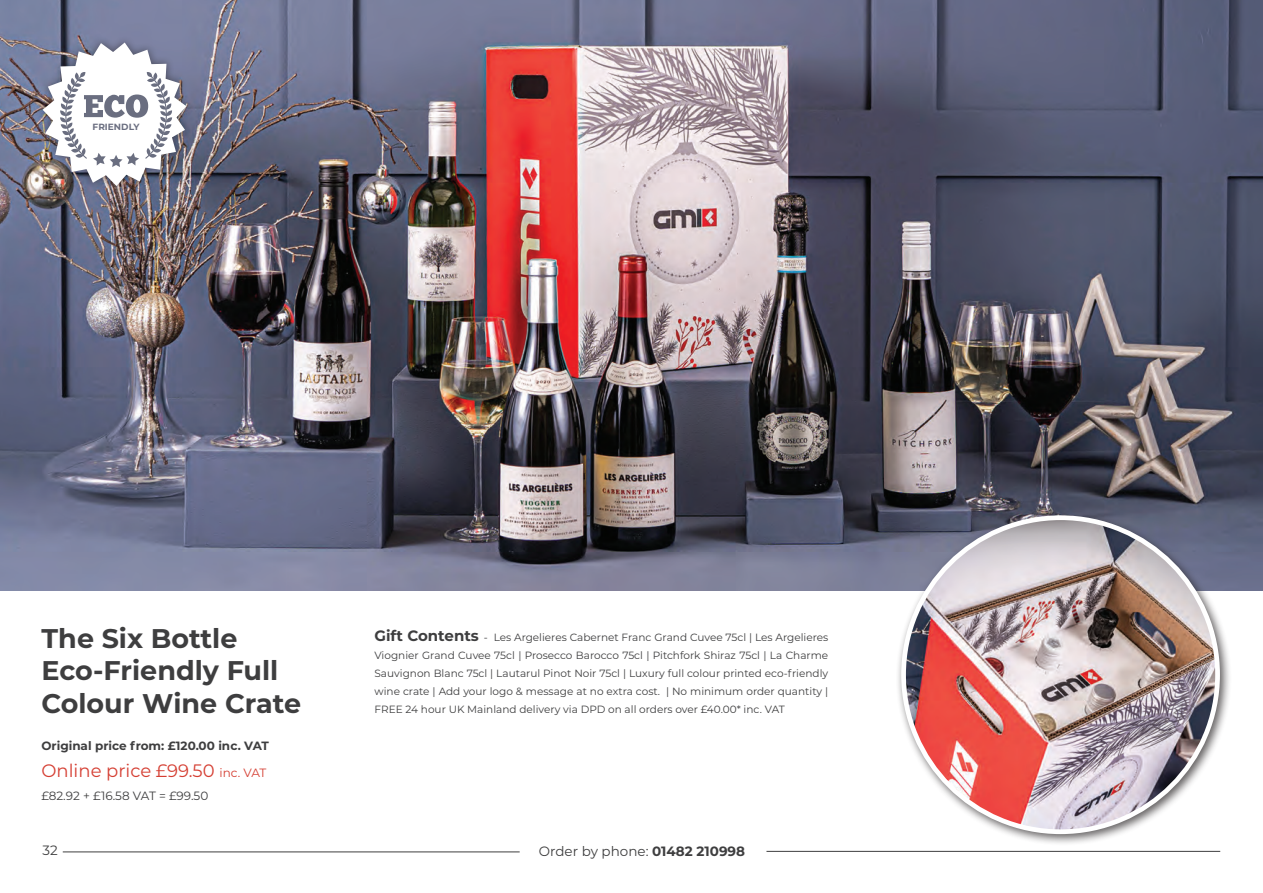
<style>
.page{position:relative;width:1263px;height:893px;background:#fff}
.page>*{position:absolute;margin:0;border:0;box-sizing:border-box;transform-origin:0 0}
.t1{font:700 27px "Montserrat";color:#3e3e3f}
.t2{font:18px "Montserrat";color:#d53f33}
.t3{font:13.5px "Montserrat";color:#3e3e3f}
.t4{font:700 12px "Montserrat";color:#3e3e3f}
.t5{font:12px "Montserrat";color:#3e3e3f}
.t6{font:10.5px/18px "Montserrat";color:#3e3e3f;text-align:justify}
.t7{font:700 9px "Montserrat";color:#6a6e80}
.s1{font-size:12px}
.s2{font-weight:700;font-size:15px}
.s3{font-weight:700}
</style>
<div class="page">
<img style="left:0;top:0;width:1263px;height:590px">
<div style="left:895px;top:510px;width:336px;height:336px;background:#231f20;opacity:.7"></div>
<img style="left:903px;top:518px;width:314px;height:314px;border-radius:157px">
<hr style="left:63px;top:852px;width:457px;height:1px;background:#3e3e3f">
<hr style="left:766px;top:851px;width:454px;height:1px;background:#3e3e3f">
<div style="left:35px;top:35px;width:159px;height:158px;background:#231f20;opacity:.5"></div>
<svg style="left:43px;top:43px;width:143px;height:143px"></svg>
<p class="t7" style="left:93px;top:121px;width:48px">FRIENDLY</p>
<p class="t1" style="left:41px;top:619px;width:197px">The Six Bottle</p>
<p class="t1" style="left:41px;top:651px;width:238px">Eco-Friendly Full</p>
<p class="t1" style="left:41px;top:684px;width:261px">Colour Wine Crate</p>
<p class="t4" style="left:41px;top:737px;width:229px">Original price from: £120.00 inc. VAT</p>
<p class="t2" style="left:41px;top:759px;width:227px">Online price £99.50 <span class="s1">inc. VAT</span></p>
<p class="t5" style="left:41px;top:787px;width:168px">£82.92 + £16.58 VAT = £99.50</p>
<p class="t6" style="left:374px;top:628px;width:455px"><span class="s2">Gift Contents</span> - Les Argelieres Cabernet Franc Grand Cuvee 75cl | Les Argelieres Viognier Grand Cuvee 75cl | Prosecco Barocco 75cl | Pitchfork Shiraz 75cl | La Charme Sauvignon Blanc 75cl | Lautarul Pinot Noir 75cl | Luxury full colour printed eco-friendly wine crate | Add your logo &amp; message at no extra cost. | No minimum order quantity | FREE 24 hour UK Mainland delivery via DPD on all orders over £40.00* inc. VAT</p>
<p class="t3" style="left:43px;top:841px;width:17px">32</p>
<p class="t3" style="left:539px;top:842px;width:208px">Order by phone: <span class="s3">01482 210998</span></p>
</div>
